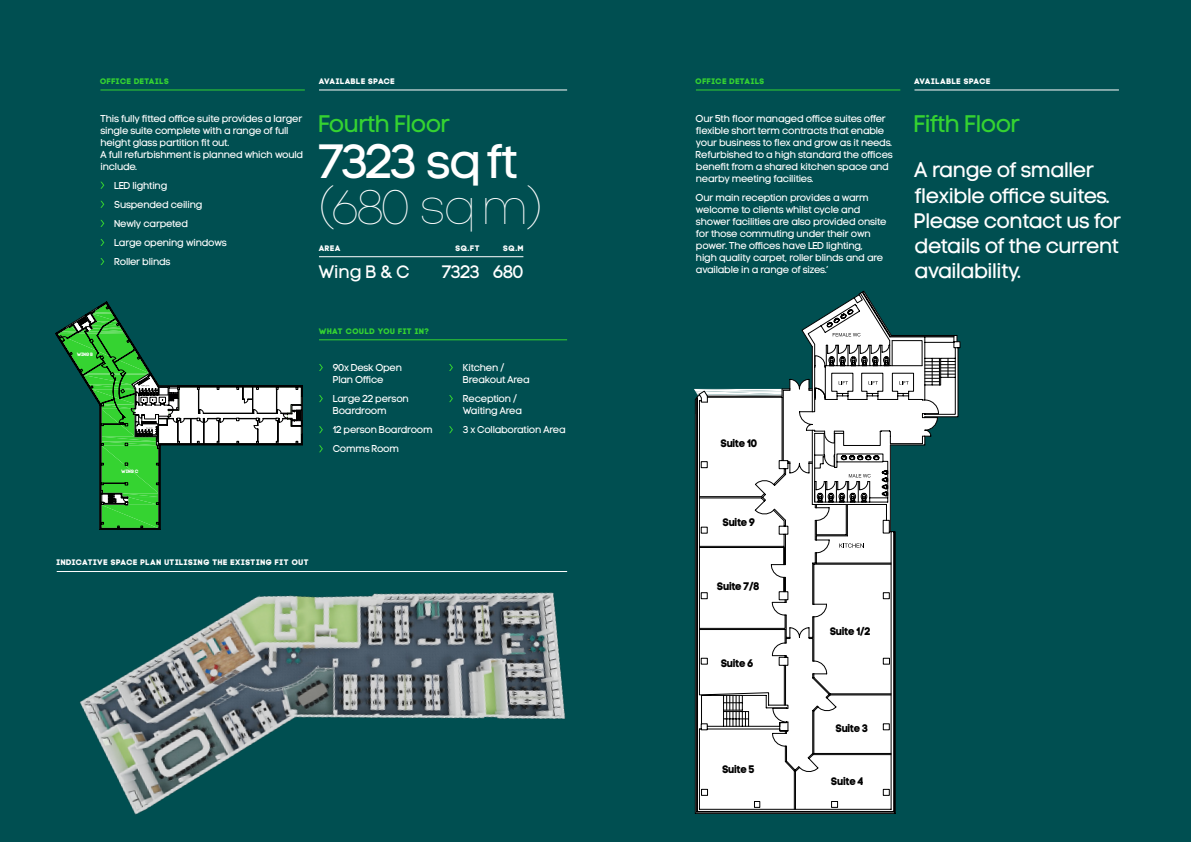
<style>
.page{position:relative;width:1191px;height:842px;background:#fff}
.page>*{position:absolute;margin:0;border:0;box-sizing:border-box;transform-origin:0 0}
.t1{font:48px "Code Pro LC";letter-spacing:-.02em;color:#fff}
.t2{font:48px "Code Pro Light LC";color:#fff}
.t3{font:24px "Code Pro LC";letter-spacing:-.02em;color:#35d331}
.t4{font:21px/25.2px "Code Pro LC";letter-spacing:-.02em;color:#fff}
.t5{font:18px "Code Pro LC";color:#fff}
.t6{font:11px "Code Pro Bold LC";color:#000;scale:.95 1}
.t7{font:10px/12px "Code Pro LC";letter-spacing:-.02em;color:#fff}
.t8{font:8px "Code Pro Bold";letter-spacing:.09em;color:#fff}
.t9{font:8px "Code Pro Bold";letter-spacing:.08em;color:#35d331}
.t10{font:4.8px "Code Pro Bold LC";color:#fff;scale:.95 1}
</style>
<div class="page">
<div style="left:0;top:0;width:607px;height:842px;background:#004f51"></div>
<svg style="left:100px;top:182px;width:4px;height:7px"></svg>
<svg style="left:100px;top:201px;width:4px;height:7px"></svg>
<svg style="left:100px;top:220px;width:4px;height:7px"></svg>
<svg style="left:100px;top:239px;width:4px;height:7px"></svg>
<svg style="left:100px;top:258px;width:4px;height:7px"></svg>
<hr style="left:319px;top:256px;width:204px;height:1px;background:#fff">
<hr style="left:100px;top:89px;width:205px;height:1px;background:#35d331">
<hr style="left:319px;top:89px;width:248px;height:1px;background:#fff">
<svg style="left:55px;top:302px;width:248px;height:226px"></svg>
<img style="left:57px;top:571px;width:511px;height:244px">
<div style="left:587px;top:0;width:604px;height:842px;background:#004f51"></div>
<svg style="left:694px;top:297px;width:266px;height:512px"></svg>
<hr style="left:696px;top:89px;width:204px;height:1px;background:#35d331">
<hr style="left:914px;top:89px;width:205px;height:1px;background:#fff">
<svg style="left:319px;top:364px;width:4px;height:7px"></svg>
<svg style="left:319px;top:395px;width:4px;height:7px"></svg>
<svg style="left:319px;top:426px;width:4px;height:7px"></svg>
<svg style="left:319px;top:445px;width:4px;height:7px"></svg>
<svg style="left:449px;top:364px;width:4px;height:7px"></svg>
<svg style="left:449px;top:395px;width:4px;height:7px"></svg>
<svg style="left:449px;top:426px;width:4px;height:7px"></svg>
<hr style="left:319px;top:339px;width:248px;height:1px;background:#35d331">
<p class="t9" style="left:100px;top:76px;width:70px">OFFICE DETAILS</p>
<p class="t8" style="left:319px;top:76px;width:77px">AVAILABLE SPACE</p>
<p class="t7" style="left:100px;top:112px;width:204px">This fully fitted office suite provides a larger single suite complete with a range of full height glass partition fit out.<br>A full refurbishment is planned which would include.</p>
<p class="t7" style="left:115px;top:176px;width:114px;line-height:19.1px">LED lighting<br>Suspended ceiling<br>Newly carpeted<br>Large opening windows<br>Roller blinds</p>
<h2 class="t3" style="left:319px;top:110px;width:132px">Fourth Floor</h2>
<h1 class="t1" style="left:319px;top:135px;width:199px">7323 sq ft</h1>
<h1 class="t2" style="left:319px;top:182px;width:225px">(680 sq m)</h1>
<p class="t8" style="left:319px;top:243px;width:23px">AREA</p>
<p class="t8" style="left:456px;top:243px;width:25px">SQ.FT</p>
<p class="t8" style="left:503px;top:243px;width:21px">SQ.M</p>
<h3 class="t5" style="left:319px;top:262px;width:92px">Wing B &amp; C</h3>
<h3 class="t5" style="left:442px;top:262px;width:83px">7323 680</h3>
<p class="t10" style="left:77px;top:351px;width:18px">WING B</p>
<p class="t10" style="left:122px;top:469px;width:19px">WING C</p>
<p class="t9" style="left:319px;top:326px;width:112px">WHAT COULD YOU FIT IN?</p>
<p class="t7" style="left:333px;top:362px;width:70px">90x Desk Open<br>Plan Office</p>
<p class="t7" style="left:333px;top:393px;width:77px">Large 22 person<br>Boardroom</p>
<p class="t7" style="left:333px;top:420px;width:101px;line-height:19.1px">12 person Boardroom<br>Comms Room</p>
<p class="t7" style="left:463px;top:362px;width:68px">Kitchen /<br>Breakout Area</p>
<p class="t7" style="left:463px;top:393px;width:60px">Reception /<br>Waiting Area</p>
<p class="t7" style="left:463px;top:424px;width:104px">3 x Collaboration Area</p>
<p class="t8" style="left:57px;top:558px;width:253px">INDICATIVE SPACE PLAN UTILISING THE EXISTING FIT OUT</p>
<p class="t9" style="left:696px;top:76px;width:70px">OFFICE DETAILS</p>
<p class="t8" style="left:914px;top:76px;width:77px">AVAILABLE SPACE</p>
<p class="t7" style="left:696px;top:112px;width:198px">Our 5th floor managed office suites offer flexible short term contracts that enable your business to flex and grow as it needs.<br>Refurbished to a high standard the offices benefit from a shared kitchen space and nearby meeting facilities.</p>
<p class="t7" style="left:696px;top:191px;width:192px">Our main reception provides a warm welcome to clients whilst cycle and shower facilities are also provided onsite for those commuting under their own power. The offices have LED lighting,<br>high quality carpet, roller blinds and are available in a range of sizes.’</p>
<h2 class="t3" style="left:914px;top:110px;width:107px">Fifth Floor</h2>
<h3 class="t4" style="left:914px;top:158px;width:208px">A range of smaller flexible office suites.<br>Please contact us for details of the current availability.</h3>
<p class="t6" style="left:721px;top:436px;width:40px">Suite 10</p>
<p class="t6" style="left:723px;top:516px;width:35px">Suite 9</p>
<p class="t6" style="left:717px;top:580px;width:46px">Suite 7/8</p>
<p class="t6" style="left:721px;top:657px;width:35px">Suite 6</p>
<p class="t6" style="left:722px;top:762px;width:35px">Suite 5</p>
<p class="t6" style="left:830px;top:624px;width:44px">Suite 1/2</p>
<p class="t6" style="left:836px;top:721px;width:35px">Suite 3</p>
<p class="t6" style="left:831px;top:775px;width:35px">Suite 4</p>
</div>
